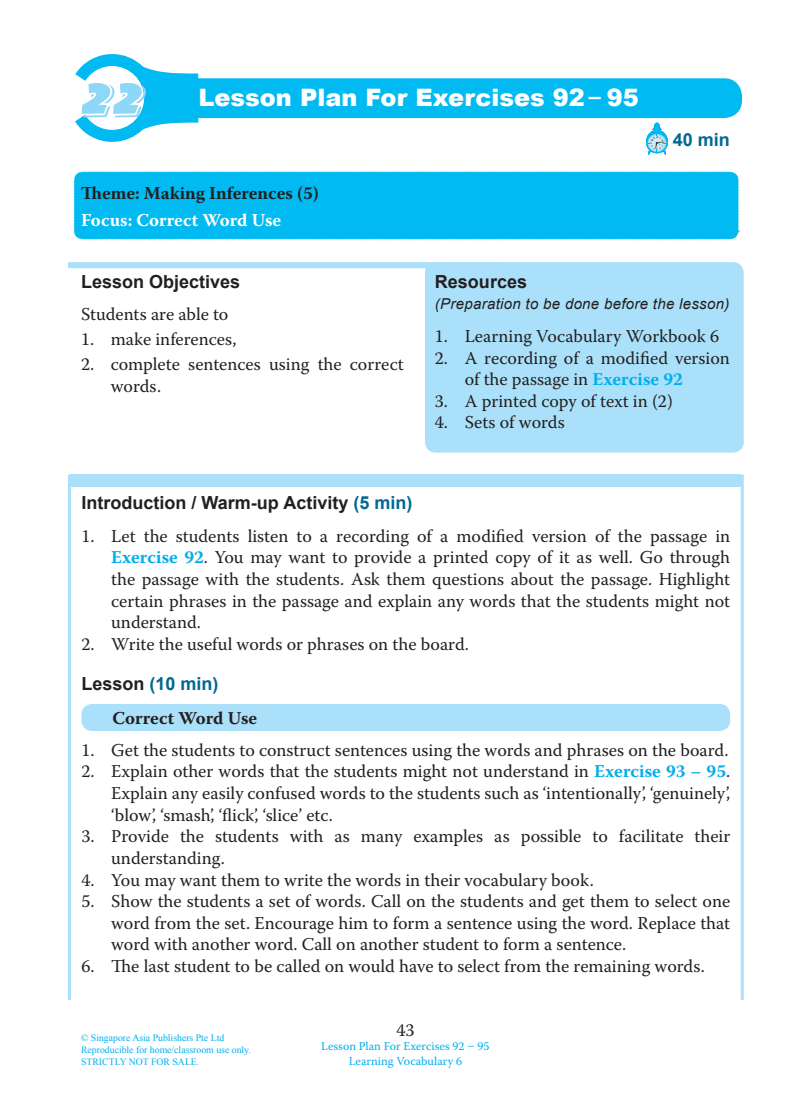
<style>
.page{position:relative;width:811px;height:1108px;background:#fff}
.page>*{position:absolute;margin:0;border:0;box-sizing:border-box;transform-origin:0 0}
.t1{font:54px "Bertram";color:#8dd7f7}
.Exercise_Title{font:900 24px "Arial";color:#fff}
._1{font:18px/21.6px "Warnock Pro";color:#231f20}
.little_title{font:700 18px "Arial";color:#231f20}
.t2{font:700 18px "Warnock Pro";color:#231f20}
.t3{font:700 18px "Warnock Pro";color:#fff}
.little_title-2{font:700 18px "Arial";color:#006991}
.t4{font:italic 15px "Arial";letter-spacing:.02em;color:#231f20}
.t5{font:12px "Warnock Pro";color:#00aeef}
.t6{font:9.75px/11.7px "Times New Roman";color:#00aeef}
.s1{font-weight:700;color:#00aeef}
.s2{color:#006991}
.s3{color:#231f20}
</style>
<div class="page">
<svg style="left:73px;top:170px;width:667px;height:71px;background:#0ebdf1"></svg>
<div style="left:70px;top:474px;width:670px;height:12px;background:#aae0f9"></div>
<div style="left:424px;top:262px;width:319px;height:190px;background:#aae0f9;border-radius:11px"></div>
<div style="left:68px;top:262px;width:436px;height:6px;background:#aae0f9"></div>
<div style="left:81px;top:703px;width:648px;height:27px;background:#aae0f9;border-radius:11px"></div>
<svg style="left:646px;top:123px;width:21px;height:32px"></svg>
<div style="left:146px;top:78px;width:595px;height:40px;background:#00baf1;border-radius:18px"></div>
<svg style="left:75px;top:54px;width:135px;height:88px"></svg>
<p class="t1" style="left:82px;top:70px;width:64px">22</p>
<p class="Exercise_Title" style="left:198px;top:82px;width:441px">Lesson Plan For Exercises 92 – 95</p>
<p class="t2" style="left:81px;top:182px;width:239px">Theme : Making Inferences (5)</p>
<p class="t3" style="left:81px;top:209px;width:201px">Focus: Correct Word Use</p>
<p class="little_title-2" style="left:672px;top:128px;width:59px">40 min</p>
<p class="little_title" style="left:81px;top:269px;width:161px">Lesson Objectives</p>
<p class="_1" style="left:81px;top:303px;width:149px">Students are able to</p>
<p class="_1" style="left:81px;top:328px;width:157px">1. make inferences,</p>
<p class="_1" style="left:111px;top:353px;width:294px;text-indent:-30px">2. complete sentences using the correct words.</p>
<p class="little_title" style="left:434px;top:269px;width:94px">Resources</p>
<p class="t4" style="left:434px;top:294px;width:296px">(Preparation to be done before the lesson)</p>
<p class="_1" style="left:434px;top:325px;width:285px">1. Learning Vocabulary Workbook 6</p>
<p class="_1" style="left:464px;top:346px;width:266px;text-indent:-30px">2. A recording of a modified version of the passage in <span class="s1">Exercise 92</span></p>
<p class="_1" style="left:434px;top:389px;width:239px">3. A printed copy of text in (2)</p>
<p class="_1" style="left:434px;top:411px;width:131px">4. Sets of words</p>
<p class="little_title" style="left:81px;top:491px;width:332px">Introduction / Warm-up Activity <span class="s2">(5 min)</span></p>
<p class="_1" style="left:111px;top:524px;width:620px;text-align:justify;text-indent:-30px">1. Let the students listen to a recording of a modified version of the passage in <span class="s1">Exercise 92</span>. You may want to provide a printed copy of it as well. Go through the passage with the students. Ask them questions about the passage. Highlight certain phrases in the passage and explain any words that the students might not understand.</p>
<p class="_1" style="left:81px;top:632px;width:389px">2. Write the useful words or phrases on the board.</p>
<p class="little_title-2" style="left:81px;top:671px;width:139px"><span class="s3">Lesson</span> (10 min)</p>
<p class="t2" style="left:112px;top:707px;width:146px">Correct Word Use</p>
<p class="_1" style="left:81px;top:738px;width:648px">1. Get the students to construct sentences using the words and phrases on the board.</p>
<p class="_1" style="left:111px;top:760px;width:620px;text-align:justify;text-indent:-30px">2. Explain other words that the students might not understand in <span class="s1">Exercise 93 – 95</span>.<br>Explain any easily confused words to the students such as ‘intentionally’, ‘genuinely’, ‘blow’, ‘smash’, ‘flick’, ‘slice’ etc.</p>
<p class="_1" style="left:111px;top:825px;width:620px;text-indent:-30px">3. Provide the students with as many examples as possible to facilitate their understanding.</p>
<p class="_1" style="left:81px;top:868px;width:513px">4. You may want them to write the words in their vocabulary book.</p>
<p class="_1" style="left:111px;top:889px;width:620px;text-align:justify;text-indent:-30px">5. Show the students a set of words. Call on the students and get them to select one word from the set. Encourage him to form a sentence using the word. Replace that word with another word. Call on another student to form a sentence.</p>
<p class="_1" style="left:81px;top:954px;width:624px">6. The last student to be called on would have to select from the remaining words.</p>
<p class="t6" style="left:81px;top:1031px;width:171px">© Singapore Asia Publishers Pte Ltd<br>Reproducible for home/classroom use only.<br>STRICTLY NOT FOR SALE.</p>
<p class="_1" style="left:396px;top:1018px;width:20px">43</p>
<p class="t5" style="left:321px;top:1038px;width:170px">Lesson Plan For Exercises 92 – 95</p>
<p class="t5" style="left:348px;top:1052px;width:115px">Learning Vocabulary 6</p>
</div>
